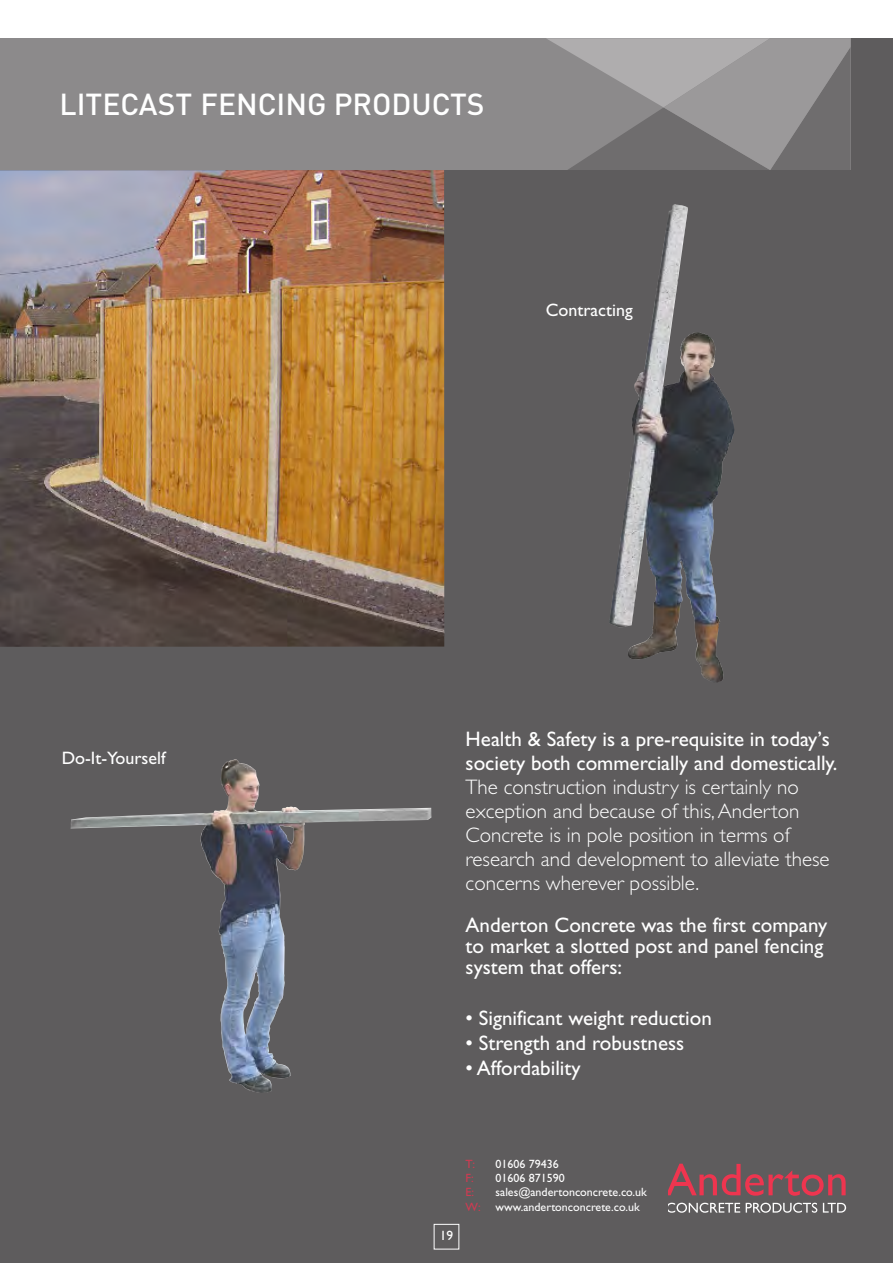
<style>
.page{position:relative;width:893px;height:1263px;background:#fff}
.page>*{position:absolute;margin:0;border:0;box-sizing:border-box;transform-origin:0 0}
.t1{font:500 30px "DIN";color:#fff}
.t2{font:21px/21px "Gill Sans";color:#fff}
.t3{font:300 21px/24px "Gill Sans";color:#fff}
.t4{font:18px "Gill Sans";color:#fff}
.t5{font:13.5px "Gill Sans";color:#fff}
.t6{font:12px/14.4px "Gill Sans";color:#fff}
.t7{font:12px "Gill Sans";color:#cf3b52}
.s1{color:#cf3b52}
</style>
<div class="page">
<div style="left:0;top:38px;width:893px;height:1225px;background:#5e5c5d"></div>
<img style="left:71px;top:759px;width:357px;height:334px">
<img style="left:634px;top:204px;width:101px;height:479px">
<svg style="left:669px;top:1164px;width:177px;height:32px"></svg>
<svg style="left:669px;top:1203px;width:71px;height:10px"></svg>
<svg style="left:746px;top:1203px;width:71px;height:10px"></svg>
<svg style="left:823px;top:1203px;width:23px;height:9px"></svg>
<div style="left:0;top:38px;width:850px;height:132px;background:#8c8a8b"></div>
<svg style="left:546px;top:38px;width:304px;height:132px"></svg>
<img style="left:0;top:170px;width:444px;height:477px">
<h1 class="t1" style="left:60px;top:87px;width:426px">LITECAST FENCING PRODUCTS</h1>
<p class="t4" style="left:546px;top:303px;width:88px">Contracting</p>
<p class="t4" style="left:62px;top:751px;width:105px">Do-It-Yourself</p>
<p class="t2" style="left:466px;top:729px;width:373px;line-height:24px">Health &amp; Safety is a pre-requisite in today’s society both commercially and domestically.</p>
<p class="t3" style="left:466px;top:777px;width:365px">The construction industry is certainly no exception and because of this, Anderton Concrete is in pole position in terms of research and development to alleviate these concerns wherever possible.</p>
<p class="t2" style="left:466px;top:917px;width:363px">Anderton Concrete was the first company to market a slotted post and panel fencing system that offers:</p>
<p class="t2" style="left:466px;top:1009px;width:248px">• Significant weight reduction</p>
<p class="t2" style="left:466px;top:1034px;width:220px">• Strength and robustness</p>
<p class="t2" style="left:466px;top:1059px;width:117px">• Affordability</p>
<p class="t5" style="left:440px;top:1230px;width:15px">19</p>
<p class="t7" style="left:466px;top:1159px;width:11px">T:</p>
<p class="t6" style="left:496px;top:1157px;width:65px">01606 79436</p>
<p class="t7" style="left:466px;top:1173px;width:10px">F:</p>
<p class="t6" style="left:496px;top:1172px;width:71px">01606 871590</p>
<p class="t7" style="left:466px;top:1188px;width:10px">E:</p>
<p class="t6" style="left:466px;top:1186px;width:183px;text-indent:30px">sales@andertonconcrete.co.uk<br><span class="s1">W:</span> www.andertonconcrete.co.uk</p>
</div>
